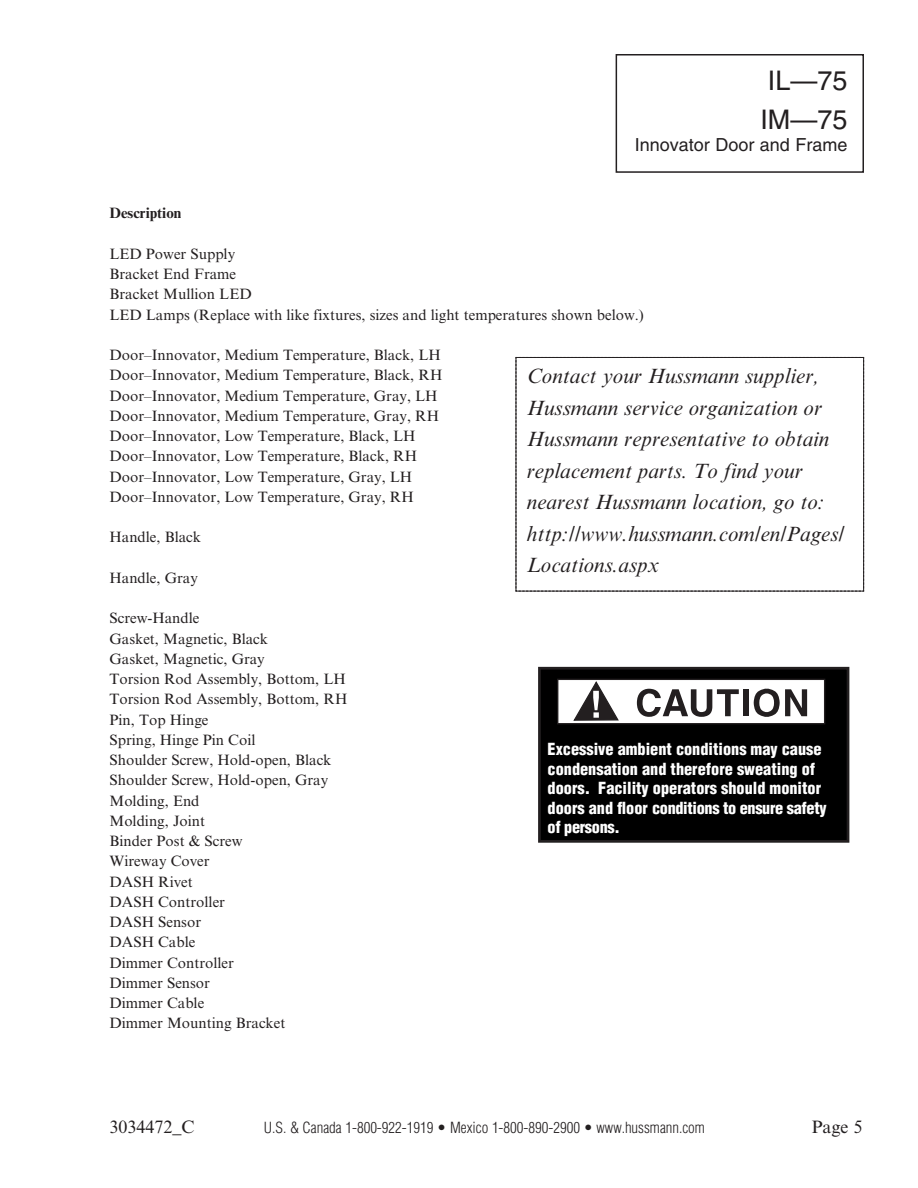
<style>
.page{position:relative;width:918px;height:1188px;background:#fff}
.page>*{position:absolute;margin:0;border:0;box-sizing:border-box;transform-origin:0 0}
.t1{font:27px/39px "Helvetica LT Std";color:#231f20}
.t2{font:italic 21px/31.5px "Times New Roman MT Std";color:#231f20}
.t3{font:18px "Helvetica LT Std";color:#231f20}
.t4{font:18px "Times New Roman MT Std";color:#231f20}
.t5{font:900 condensed 16.35px/19.5px "Helvetica LT Std";color:#fff}
.t6{font:15px/20.2px "Times New Roman MT Std";color:#231f20}
.t7{font:300 condensed 15px "Helvetica LT Std";color:#231f20}
.t8{font:700 15px "Times New Roman MT Std";color:#231f20}
</style>
<div class="page">
<div style="left:616px;top:54px;width:248px;height:119px;border:2px solid #231f20"></div>
<svg style="left:515px;top:357px;width:349px;height:235px"></svg>
<div style="left:539px;top:668px;width:309px;height:173px;background:#000"></div>
<div style="left:538px;top:667px;width:311px;height:176px;border:3px solid #231f20"></div>
<svg style="left:559px;top:681px;width:264px;height:41px;background:#c3c2c2"></svg>
<div style="left:557px;top:679px;width:268px;height:45px;border:1px solid #231f20"></div>
<h1 class="t1" style="left:760px;top:61px;width:89px">IL—75<br>IM—75</h1>
<p class="t3" style="left:635px;top:135px;width:214px">Innovator Door and Frame</p>
<p class="t8" style="left:110px;top:204px;width:73px">Description</p>
<p class="t6" style="left:110px;top:244px;width:536px">LED Power Supply<br>Bracket End Frame<br>Bracket Mullion LED<br>LED Lamps (Replace with like fixtures, sizes and light temperatures shown below.)</p>
<p class="t6" style="left:110px;top:345px;width:334px">Door–Innovator, Medium Temperature, Black, LH Door–Innovator, Medium Temperature, Black, RH Door–Innovator, Medium Temperature, Gray, LH Door–Innovator, Medium Temperature, Gray, RH Door–Innovator, Low Temperature, Black, LH Door–Innovator, Low Temperature, Black, RH Door–Innovator, Low Temperature, Gray, LH Door–Innovator, Low Temperature, Gray, RH</p>
<p class="t6" style="left:110px;top:527px;width:93px">Handle, Black</p>
<p class="t6" style="left:110px;top:568px;width:90px">Handle, Gray</p>
<p class="t6" style="left:110px;top:608px;width:239px">Screw-Handle<br>Gasket, Magnetic, Black<br>Gasket, Magnetic, Gray<br>Torsion Rod Assembly, Bottom, LH<br>Torsion Rod Assembly, Bottom, RH<br>Pin, Top Hinge<br>Spring, Hinge Pin Coil<br>Shoulder Screw, Hold-open, Black<br>Shoulder Screw, Hold-open, Gray<br>Molding, End<br>Molding, Joint<br>Binder Post &amp; Screw<br>Wireway Cover<br>DASH Rivet<br>DASH Controller<br>DASH Sensor<br>DASH Cable<br>Dimmer Controller<br>Dimmer Sensor<br>Dimmer Cable<br>Dimmer Mounting Bracket</p>
<h2 class="t2" style="left:527px;top:361px;width:319px">Contact your Hussmann supplier,<br>Hussmann service organization or<br>Hussmann representative to obtain replacement parts. To find your nearest Hussmann location, go to: http://www.hussmann.com/en/Pages/<br>Locations.aspx</h2>
<p class="t5" style="left:548px;top:739px;width:281px">Excessive ambient conditions may cause condensation and therefore sweating of doors. Facility operators should monitor doors and floor conditions to ensure safety of persons.</p>
<p class="t4" style="left:110px;top:1116px;width:86px">3034472_C</p>
<p class="t4" style="left:812px;top:1116px;width:52px">Page 5</p>
<p class="t7" style="left:264px;top:1118px;width:443px">U.S. &amp; Canada 1-800-922-1919 • Mexico 1-800-890-2900 • www.hussmann.com</p>
</div>
